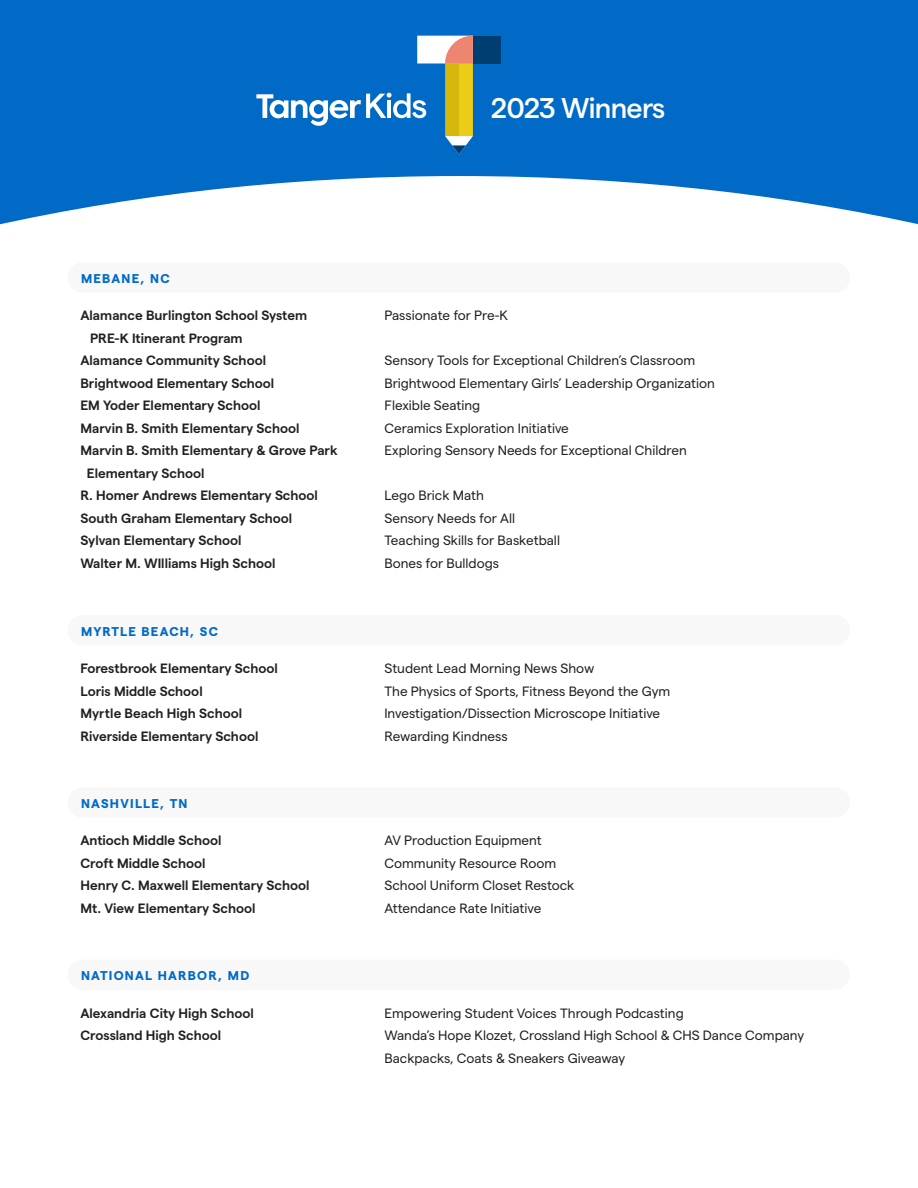
<style>
.page{position:relative;width:918px;height:1188px;background:#006ac6}
.page>*{position:absolute;margin:0;border:0;box-sizing:border-box;transform-origin:0 0}
.t1{font:500 28.5px "Matter";letter-spacing:-.025em;color:#fff}
.t2{font:13.5px/22.5px "Matter";color:#231f20}
.t3{font:600 13.5px "Matter";color:#231f20}
.t4{font:700 12.75px "Matter";letter-spacing:.1em;color:#006ac6}
</style>
<div class="page">
<div style="left:0;top:176px;width:918px;height:1012px;background:#fff"></div>
<div style="left:473px;top:36px;width:28px;height:27px;background:#003d70"></div>
<svg style="left:256px;top:36px;width:217px;height:118px"></svg>
<div style="left:68px;top:262px;width:782px;height:31px;background:#f8f8f8;border-radius:15px"></div>
<div style="left:68px;top:615px;width:782px;height:30px;background:#f8f8f8;border-radius:15px"></div>
<div style="left:68px;top:787px;width:782px;height:31px;background:#f8f8f8;border-radius:15px"></div>
<div style="left:68px;top:960px;width:782px;height:30px;background:#f8f8f8;border-radius:15px"></div>
<h1 class="t1" style="left:491px;top:87px;width:176px">2023 Winners</h1>
<p class="t4" style="left:81px;top:269px;width:90px">MEBANE, NC</p>
<p class="t3" style="left:80px;top:306px;width:228px">Alamance Burlington School System</p>
<p class="t3" style="left:90px;top:328px;width:154px">PRE-K Itinerant Program</p>
<p class="t3" style="left:80px;top:351px;width:187px">Alamance Community School</p>
<p class="t3" style="left:80px;top:373px;width:195px">Brightwood Elementary School</p>
<p class="t3" style="left:80px;top:396px;width:182px">EM Yoder Elementary School</p>
<p class="t3" style="left:80px;top:418px;width:221px">Marvin B. Smith Elementary School</p>
<p class="t3" style="left:80px;top:441px;width:259px">Marvin B. Smith Elementary &amp; Grove Park</p>
<p class="t3" style="left:87px;top:463px;width:119px">Elementary School</p>
<p class="t3" style="left:80px;top:486px;width:239px">R. Homer Andrews Elementary School</p>
<p class="t3" style="left:80px;top:508px;width:213px">South Graham Elementary School</p>
<p class="t3" style="left:80px;top:531px;width:163px">Sylvan Elementary School</p>
<p class="t3" style="left:80px;top:553px;width:197px">Walter M. WIlliams High School</p>
<p class="t4" style="left:81px;top:622px;width:139px">MYRTLE BEACH, SC</p>
<p class="t3" style="left:80px;top:658px;width:199px">Forestbrook Elementary School</p>
<p class="t3" style="left:80px;top:681px;width:124px">Loris Middle School</p>
<p class="t3" style="left:80px;top:703px;width:163px">Myrtle Beach High School</p>
<p class="t3" style="left:80px;top:726px;width:179px">Riverside Elementary School</p>
<p class="t4" style="left:81px;top:794px;width:108px">NASHVILLE, TN</p>
<p class="t3" style="left:80px;top:831px;width:143px">Antioch Middle School</p>
<p class="t3" style="left:80px;top:853px;width:127px">Croft Middle School</p>
<p class="t3" style="left:80px;top:876px;width:231px">Henry C. Maxwell Elementary School</p>
<p class="t3" style="left:80px;top:898px;width:177px">Mt. View Elementary School</p>
<p class="t4" style="left:81px;top:966px;width:170px">NATIONAL HARBOR, MD</p>
<p class="t3" style="left:80px;top:1003px;width:175px">Alexandria City High School</p>
<p class="t3" style="left:80px;top:1025px;width:142px">Crossland High School</p>
<p class="t2" style="left:384px;top:303px;width:125px">Passionate for Pre-K</p>
<p class="t2" style="left:384px;top:348px;width:312px">Sensory Tools for Exceptional Children’s Classroom</p>
<p class="t2" style="left:384px;top:371px;width:332px">Brightwood Elementary Girls’ Leadership Organization</p>
<p class="t2" style="left:384px;top:393px;width:97px">Flexible Seating</p>
<p class="t2" style="left:384px;top:416px;width:186px">Ceramics Exploration Initiative</p>
<p class="t2" style="left:384px;top:438px;width:304px">Exploring Sensory Needs for Exceptional Children</p>
<p class="t2" style="left:384px;top:483px;width:101px">Lego Brick Math</p>
<p class="t2" style="left:384px;top:506px;width:132px">Sensory Needs for All</p>
<p class="t2" style="left:384px;top:528px;width:177px">Teaching Skills for Basketball</p>
<p class="t2" style="left:384px;top:551px;width:116px">Bones for Bulldogs</p>
<p class="t2" style="left:384px;top:656px;width:211px">Student Lead Morning News Show</p>
<p class="t2" style="left:384px;top:678px;width:288px">The Physics of Sports, Fitness Beyond the Gym</p>
<p class="t2" style="left:384px;top:701px;width:277px">Investigation/Dissection Microscope Initiative</p>
<p class="t2" style="left:384px;top:723px;width:125px">Rewarding Kindness</p>
<p class="t2" style="left:384px;top:828px;width:159px">AV Production Equipment</p>
<p class="t2" style="left:384px;top:851px;width:173px">Community Resource Room</p>
<p class="t2" style="left:384px;top:873px;width:191px">School Uniform Closet Restock</p>
<p class="t2" style="left:384px;top:896px;width:159px">Attendance Rate Initiative</p>
<p class="t2" style="left:384px;top:1000px;width:301px">Empowering Student Voices Through Podcasting</p>
<p class="t2" style="left:384px;top:1023px;width:421px">Wanda’s Hope Klozet, Crossland High School &amp; CHS Dance Company<br>Backpacks, Coats &amp; Sneakers Giveaway</p>
</div>
